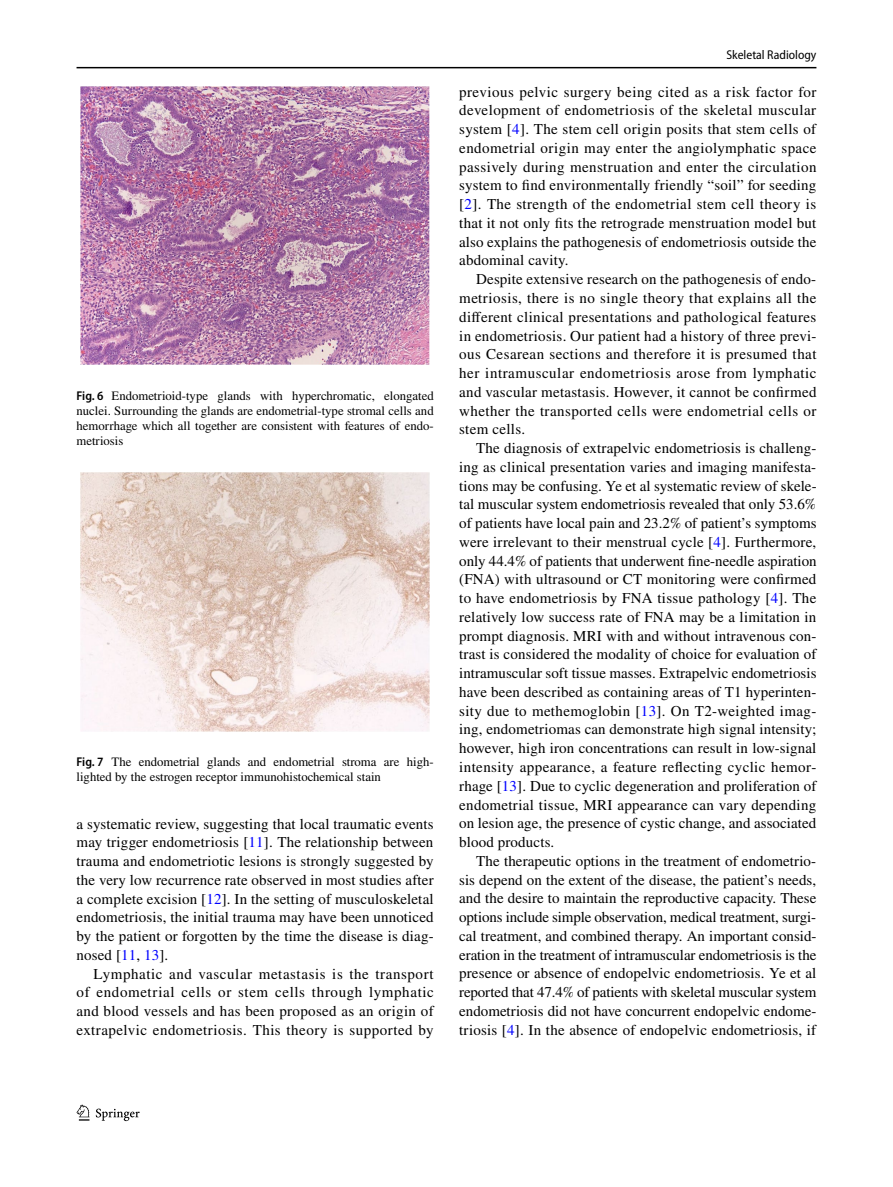
<style>
.page{position:relative;width:893px;height:1187px;background:#fff}
.page>*{position:absolute;margin:0;border:0;box-sizing:border-box;transform-origin:0 0}
.t1{font:15px/18.8px "STIX";letter-spacing:.01em;color:#000;text-align:justify}
.t2{font:12.75px/15px "STIX";color:#000;text-align:justify}
.t3{font:semi-condensed 12.75px "Myriad Pro";color:#000}
.s1{font-family:"Myriad Pro";font-weight:600;font-stretch:semi-condensed}
.s2{color:#00f}
</style>
<div class="page">
<hr style="left:77px;top:67px;width:739px;height:1px;background:#000">
<svg style="left:77px;top:1104px;width:12px;height:16px"></svg>
<svg style="left:96px;top:1108px;width:44px;height:12px"></svg>
<div style="left:77px;top:87px;width:357px;height:277px;background:linear-gradient(to bottom,#fff,#fff)"></div>
<img style="left:81px;top:87px;width:349px;height:277px">
<img style="left:81px;top:472px;width:349px;height:259px">
<p class="t2" style="left:77px;top:388px;width:359px"><span class="s1">Fig. 6</span> Endometrioid-type glands with hyperchromatic, elongated nuclei. Surrounding the glands are endometrial-type stromal cells and hemorrhage which all together are consistent with features of endo&shy;metriosis</p>
<p class="t2" style="left:77px;top:755px;width:359px"><span class="s1">Fig. 7</span> The endometrial glands and endometrial stroma are high&shy;lighted by the estrogen receptor immunohistochemical stain</p>
<p class="t1" style="left:77px;top:815px;width:359px">a systematic review, suggesting that local traumatic events may trigger endometriosis [<span class="s2">11</span>]. The relationship between trauma and endometriotic lesions is strongly suggested by the very low recurrence rate observed in most studies after a complete excision [<span class="s2">12</span>]. In the setting of musculoskeletal endometriosis, the initial trauma may have been unnoticed by the patient or forgotten by the time the disease is diag&shy;nosed [<span class="s2">11</span>, <span class="s2">13</span>].</p>
<p class="t1" style="left:77px;top:965px;width:359px;text-indent:17px">Lymphatic and vascular metastasis is the transport of endometrial cells or stem cells through lymphatic and blood vessels and has been proposed as an origin of extrapelvic endometriosis. This theory is supported by</p>
<p class="t3" style="left:726px;top:48px;width:91px">Skeletal Radiology</p>
<p class="t1" style="left:459px;top:83px;width:359px">previous pelvic surgery being cited as a risk factor for development of endometriosis of the skeletal muscular system [<span class="s2">4</span>]. The stem cell origin posits that stem cells of endometrial origin may enter the angiolymphatic space passively during menstruation and enter the circulation system to find environmentally friendly “soil” for seeding [<span class="s2">2</span>]. The strength of the endometrial stem cell theory is that it not only fits the retrograde menstruation model but also explains the pathogenesis of endometriosis outside the abdominal cavity.</p>
<p class="t1" style="left:459px;top:271px;width:359px;text-indent:17px">Despite extensive research on the pathogenesis of endo&shy;metriosis, there is no single theory that explains all the different clinical presentations and pathological features in endometriosis. Our patient had a history of three previ&shy;ous Cesarean sections and therefore it is presumed that her intramuscular endometriosis arose from lymphatic and vascular metastasis. However, it cannot be confirmed whether the transported cells were endometrial cells or stem cells.</p>
<p class="t1" style="left:459px;top:439px;width:359px;text-indent:17px">The diagnosis of extrapelvic endometriosis is challeng&shy;ing as clinical presentation varies and imaging manifesta&shy;tions may be confusing. Ye et al systematic review of skele&shy;tal muscular system endometriosis revealed that only 53.6% of patients have local pain and 23.2% of patient’s symptoms were irrelevant to their menstrual cycle [<span class="s2">4</span>]. Furthermore, only 44.4% of patients that underwent fine-needle aspiration (FNA) with ultrasound or CT monitoring were confirmed to have endometriosis by FNA tissue pathology [<span class="s2">4</span>]. The relatively low success rate of FNA may be a limitation in prompt diagnosis. MRI with and without intravenous con&shy;trast is considered the modality of choice for evaluation of intramuscular soft tissue masses. Extrapelvic endometriosis have been described as containing areas of T1 hyperinten&shy;sity due to methemoglobin [<span class="s2">13</span>]. On T2-weighted imag&shy;ing, endometriomas can demonstrate high signal intensity; however, high iron concentrations can result in low-signal intensity appearance, a feature reflecting cyclic hemor&shy;rhage [<span class="s2">13</span>]. Due to cyclic degeneration and proliferation of endometrial tissue, MRI appearance can vary depending on lesion age, the presence of cystic change, and associated blood products.</p>
<p class="t1" style="left:459px;top:852px;width:359px;text-indent:17px">The therapeutic options in the treatment of endometrio&shy;sis depend on the extent of the disease, the patient’s needs, and the desire to maintain the reproductive capacity. These options include simple observation, medical treatment, surgi&shy;cal treatment, and combined therapy. An important consid&shy;eration in the treatment of intramuscular endometriosis is the presence or absence of endopelvic endometriosis. Ye et al reported that 47.4% of patients with skeletal muscular system endometriosis did not have concurrent endopelvic endome&shy;triosis [<span class="s2">4</span>]. In the absence of endopelvic endometriosis, if</p>
</div>
